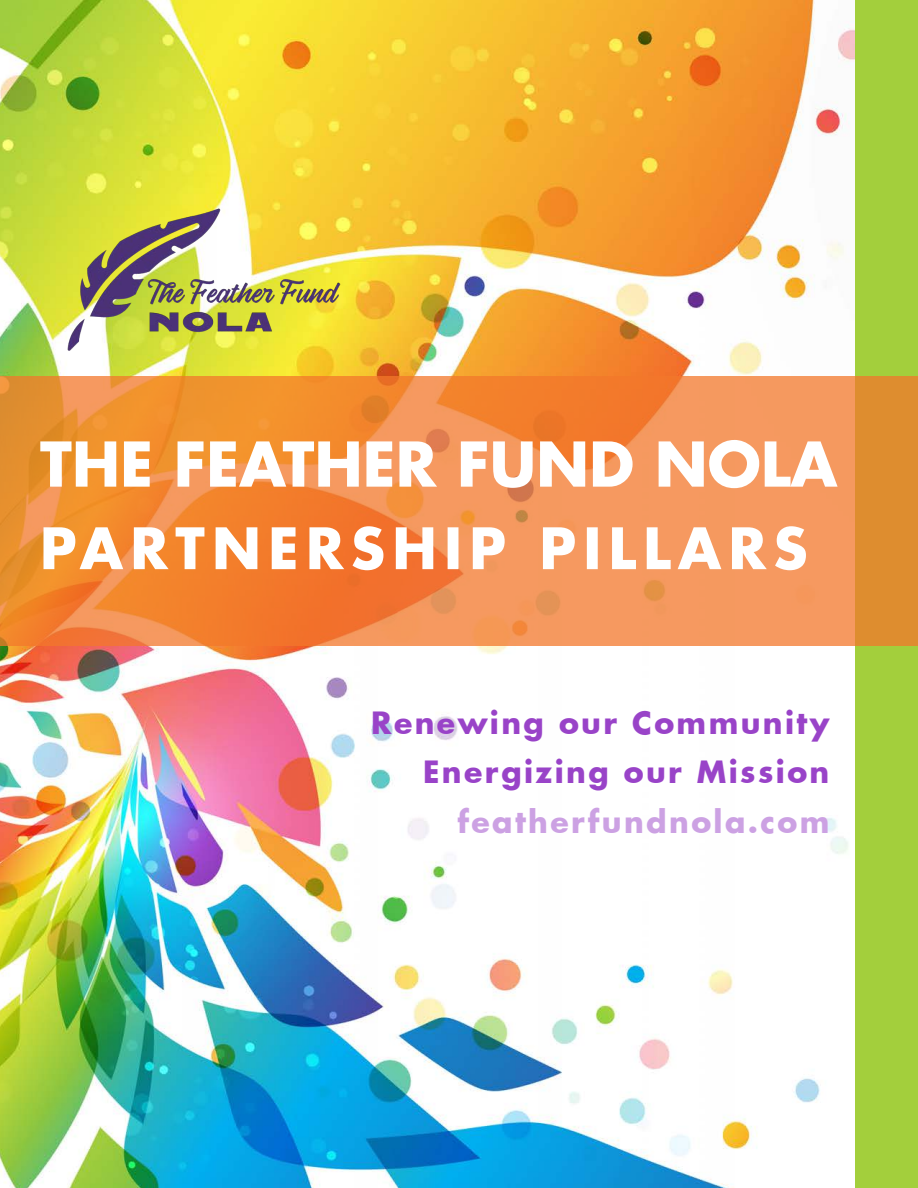
<style>
.page{position:relative;width:918px;height:1188px;background:#fff}
.page>*{position:absolute;margin:0;border:0;box-sizing:border-box;transform-origin:0 0}
.t1{font:700 60px "Futura";color:#fff}
.t2{font:700 55.5px "Futura";letter-spacing:.13em;color:#fff}
.t3{font:700 30px "Futura";letter-spacing:.08em;color:#9943c8}
.t4{font:700 30px "Futura";letter-spacing:.08em;color:#cca1e3}
</style>
<div class="page">
<img style="left:0;top:0;width:855px;height:1188px">
<img style="left:54px;top:194px;width:369px;height:171px">
<div style="left:855px;top:0;width:63px;height:1188px;background:#a3cf3c"></div>
<svg style="left:0;top:376px;width:918px;height:270px;background:#f18e45"></svg>
<p class="t1" style="left:40px;top:422px;width:799px">THE FEATHER FUND NOLA</p>
<p class="t2" style="left:40px;top:510px;width:769px">PARTNERSHIP PILLARS</p>
<p class="t3" style="left:371px;top:702px;width:460px">Renewing our Community</p>
<p class="t3" style="left:423px;top:751px;width:408px">Energizing our Mission</p>
<p class="t4" style="left:458px;top:801px;width:373px">featherfundnola.com</p>
</div>
